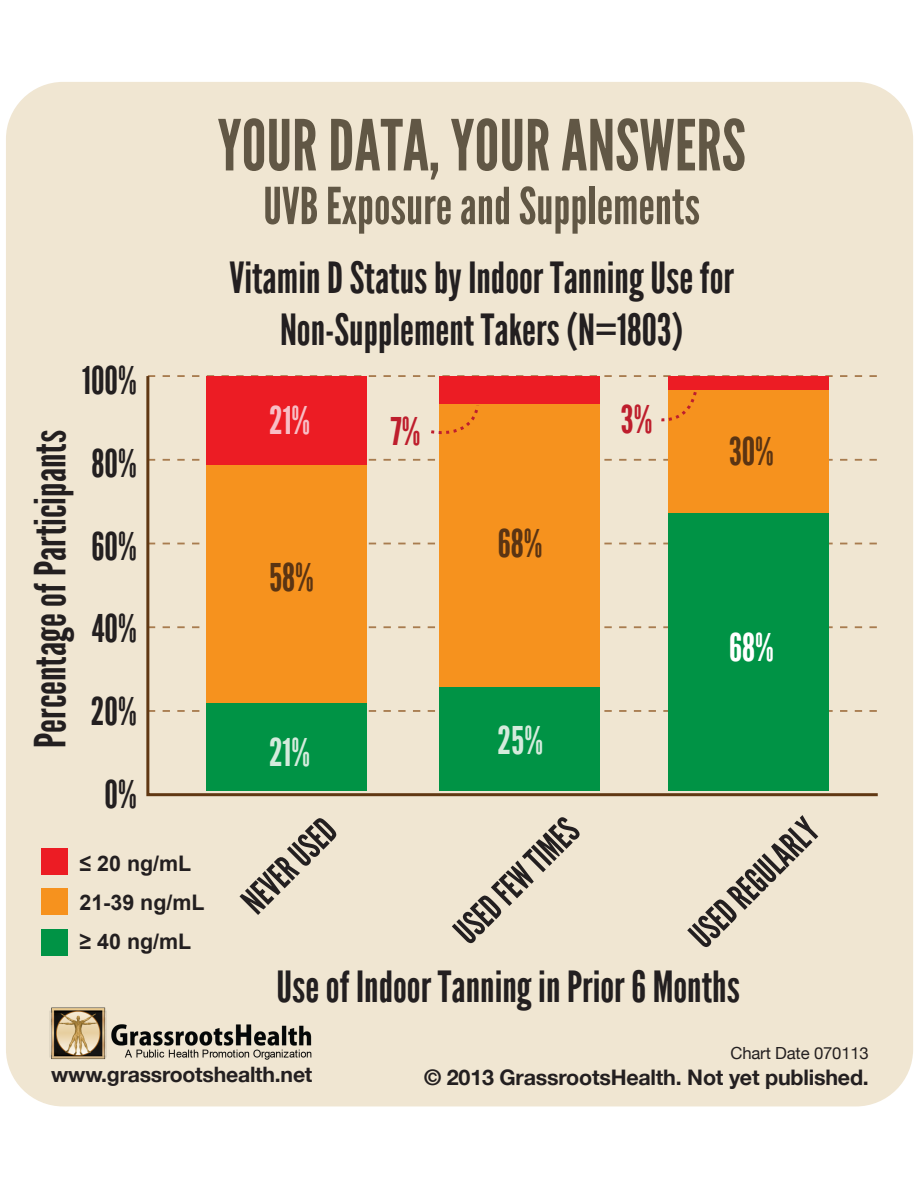
<style>
.page{position:relative;width:918px;height:1188px;background:#fff}
.page>*{position:absolute;margin:0;border:0;box-sizing:border-box;transform-origin:0 0}
.t1{font:70.2px "League Gothic";color:#615745}
.t2{font:50.85px "League Gothic";color:#615745}
.t3{font:42.9px/51.4px "League Gothic";color:#231f20;text-align:center}
.t4{font:38.1px/82.7px "League Gothic";color:#231f20;text-align:center}
.t5{font:38.1px "League Gothic";color:#5a3413}
.t6{font:38.1px "League Gothic";color:#d4ebdc}
.t7{font:38.1px "League Gothic";color:#be1e2d}
.t8{font:38.1px "League Gothic";color:#f8bec5}
.t9{font:38.1px "League Gothic";color:#fff}
.t10{font:35.85px "League Gothic";color:#231f20}
.t11{font:700 21.45px "Helvetica Neue";letter-spacing:-.01em;color:#231f20}
.t12{font:700 21.45px/39px "Arial";color:#231f20}
.t13{font:700 21.3px "Helvetica Neue";letter-spacing:-.01em;color:#231f20}
.t14{font:16.65px "Helvetica Neue";letter-spacing:-.01em;color:#231f20}
</style>
<div class="page">
<div style="left:6px;top:82px;width:907px;height:1024px;background:#f0e6d2;border-radius:57px"></div>
<img style="left:49px;top:1007px;width:263px;height:53px">
<svg style="left:146px;top:375px;width:732px;height:422px"></svg>
<svg style="left:428px;top:402px;width:53px;height:38px"></svg>
<svg style="left:658px;top:385px;width:41px;height:38px"></svg>
<div style="left:41px;top:848px;width:26px;height:26px;background:#ec1c24"></div>
<div style="left:41px;top:888px;width:26px;height:27px;background:#f6921e"></div>
<div style="left:41px;top:929px;width:26px;height:26px;background:#009345"></div>
<h1 class="t1" style="left:218px;top:105px;width:530px">YOUR DATA, YOUR ANSWERS</h1>
<p class="t2" style="left:263px;top:177px;width:438px">UVB Exposure and Supplements</p>
<p class="t3" style="left:25px;top:748px;width:319px;rotate:-90deg">Percentage of Participants</p>
<p class="t4" style="left:82px;top:340px;width:56px">100%<br>80%<br>60%<br>40%<br>20%<br>0%</p>
<p class="t12" style="left:79px;top:845px;width:127px">≤ 20 ng/mL<br>21-39 ng/mL ≥ 40 ng/mL</p>
<p class="t3" style="left:229px;top:253px;width:506px">Vitamin D Status by Indoor Tanning Use for<br>Non-Supplement Takers (N=1803)</p>
<p class="t8" style="left:269px;top:399px;width:43px">21%</p>
<p class="t7" style="left:391px;top:410px;width:31px">7%</p>
<p class="t5" style="left:269px;top:555px;width:46px">58%</p>
<p class="t5" style="left:498px;top:522px;width:46px">68%</p>
<p class="t6" style="left:269px;top:730px;width:43px">21%</p>
<p class="t6" style="left:498px;top:718px;width:47px">25%</p>
<p class="t7" style="left:621px;top:398px;width:33px">3%</p>
<p class="t5" style="left:729px;top:430px;width:46px">30%</p>
<p class="t9" style="left:729px;top:625px;width:46px">68%</p>
<p class="t10" style="left:234px;top:892px;width:118px;rotate:-45deg">NEVER USED</p>
<p class="t10" style="left:446px;top:922px;width:161px;rotate:-45deg">USED FEW TIMES</p>
<p class="t10" style="left:681px;top:926px;width:166px;rotate:-45deg">USED REGULARLY</p>
<p class="t3" style="left:277px;top:961px;width:465px">Use of Indoor Tanning in Prior 6 Months</p>
<p class="t14" style="left:730px;top:1041px;width:140px">Chart Date 070113</p>
<p class="t13" style="left:51px;top:1058px;width:263px">www.grassrootshealth.net</p>
<p class="t11" style="left:424px;top:1060px;width:446px">© 2013 GrassrootsHealth. Not yet published.</p>
</div>
